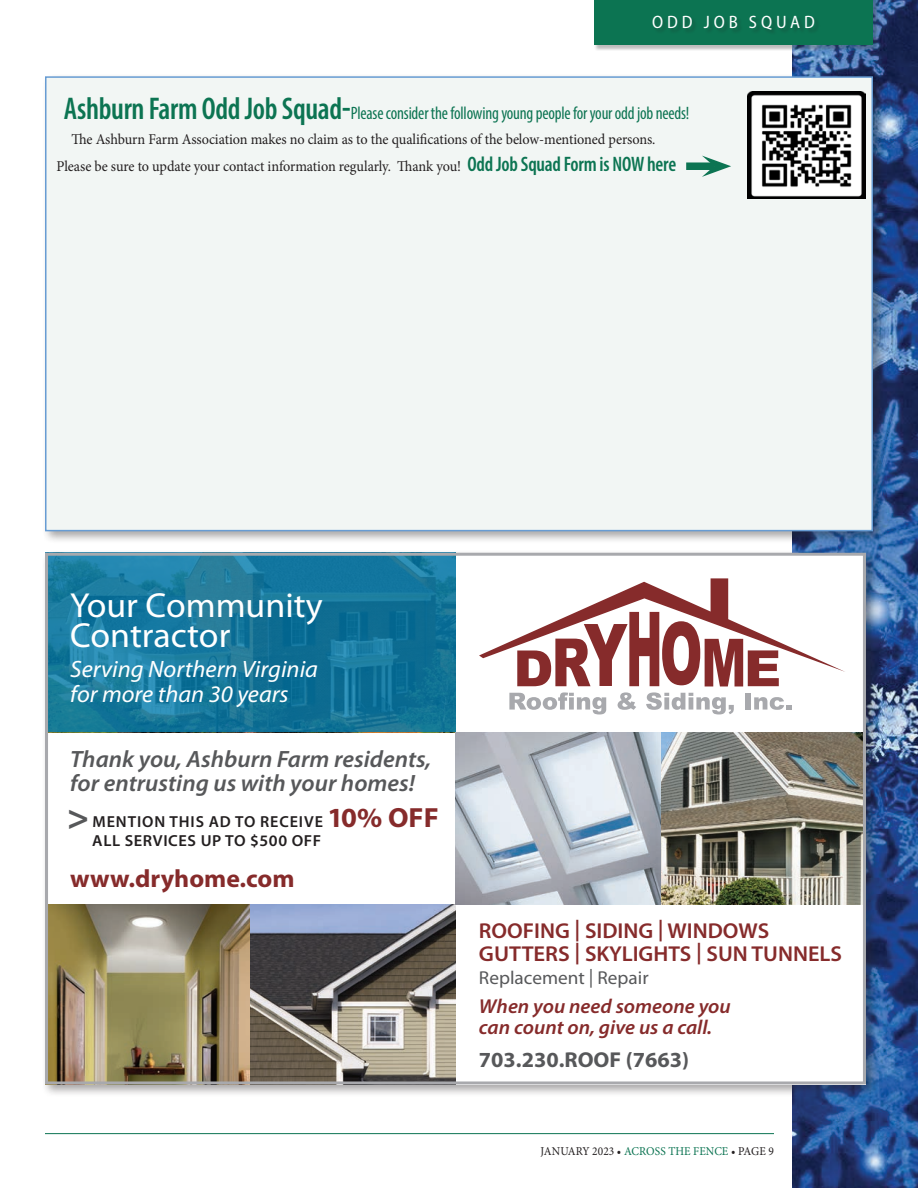
<style>
.page{position:relative;width:918px;height:1188px;background:#fff}
.page>*{position:absolute;margin:0;border:0;box-sizing:border-box;transform-origin:0 0}
.t1{font:700 36.15px "Myriad Pro";color:#57585a}
.t2{font:34.8px/30.6px "Myriad Pro";color:#fff}
.t3{font:700 25.05px "Myriad Pro";color:#862b2b}
.t4{font:italic 23.85px/25px "Myriad Pro";color:#fff}
.t5{font:italic 600 23.7px/24.6px "Myriad Pro";color:#57585a}
.t6{font:600 21.6px/23.1px "Myriad Pro";color:#862b2b}
.t7{font:700 21.6px "Myriad Pro";color:#57585a}
.t8{font:italic 600 20.1px/21.5px "Myriad Pro";color:#862b2b}
.t9{font:18.75px "Myriad Pro";color:#57585a}
.t10{font:condensed 18px "Myriad Pro";letter-spacing:-.01em;color:#0c7452;scale:.95 1}
.t11{font:semi-condensed 18px "Myriad Pro";letter-spacing:.22em;color:#fff}
.t12{font:600 16.05px/19.5px "Myriad Pro";letter-spacing:.045em;color:#231f20}
.Body_Copy{font:15px/27px "Minion Pro";letter-spacing:-.01em;color:#231f20;text-align:center;scale:.95 1}
.t13{font:12px "Minion Pro";letter-spacing:.005em;color:#231f20;scale:.95 1}
.s1{font-weight:600;font-size:31.5px}
.s2{font-weight:600;font-size:36px}
.s3{font-family:"Myriad Pro";font-weight:600;font-stretch:condensed;font-size:21px;color:#0c7452}
.s4{font-weight:700;font-size:27.75px;color:#862b2b}
.s5{color:#0c7452}
</style>
<div class="page">
<img style="left:792px;top:0;width:126px;height:1188px">
<hr style="left:45px;top:1133px;width:729px;height:1px;background:#0c7452">
<div style="left:41px;top:549px;width:838px;height:548px;background:#231f20;opacity:.4"></div>
<div style="left:45px;top:553px;width:821px;height:531px;background:#fff"></div>
<svg style="left:49px;top:557px;width:406px;height:175px;background:#16779c"></svg>
<img style="left:49px;top:905px;width:406px;height:175px">
<img style="left:455px;top:732px;width:407px;height:173px">
<div style="left:45px;top:553px;width:821px;height:531px;border:3px solid #a8a9ad"></div>
<svg style="left:509px;top:692px;width:97px;height:22px"></svg>
<svg style="left:618px;top:692px;width:18px;height:18px"></svg>
<svg style="left:646px;top:692px;width:88px;height:22px"></svg>
<div style="left:745px;top:693px;width:6px;height:17px;background:#a8a9ad"></div>
<svg style="left:754px;top:697px;width:38px;height:13px"></svg>
<svg style="left:479px;top:578px;width:366px;height:108px"></svg>
<div style="left:594px;top:0;width:285px;height:51px;background:#231f20;opacity:.3"></div>
<div style="left:594px;top:0;width:279px;height:45px;background:#0c7452"></div>
<div style="left:41px;top:73px;width:845px;height:471px;background:#231f20;opacity:.4"></div>
<div style="left:45px;top:76px;width:828px;height:455px;background:#f2f6f4;border:2px solid #679cd3"></div>
<img style="left:747px;top:92px;width:118px;height:107px">
<div style="left:686px;top:162px;width:28px;height:8px;background:#0c7452"></div>
<svg style="left:702px;top:156px;width:29px;height:21px"></svg>
<p class="t11" style="left:652px;top:11px;width:164px">ODD JOB SQUAD</p>
<p class="t10" style="left:64px;top:102px;width:660px"><span class="s1">Ashburn Farm Odd Job Squad</span><span class="s2">-</span>Please consider the following young people for your odd job needs!</p>
<p class="Body_Copy" style="left:56px;top:126px;width:654px">The Ashburn Farm Association makes no claim as to the qualifications of the below-mentioned persons.<br>Please be sure to update your contact information regularly. Thank you! <span class="s3">Odd Job Squad Form is NOW here</span></p>
<h2 class="t2" style="left:70px;top:589px;width:254px">Your Community<br>Contractor</h2>
<h3 class="t4" style="left:70px;top:656px;width:249px">Serving Northern Virginia for more than 30 years</h3>
<h3 class="t5" style="left:70px;top:746px;width:363px">Thank you, Ashburn Farm residents, for entrusting us with your homes!</h3>
<p class="t12" style="left:92px;top:811px;width:348px">MENTION THIS AD TO RECEIVE <span class="s4">10% OFF<br></span>ALL SERVICES UP TO $500 OFF</p>
<h1 class="t1" style="left:67px;top:794px;width:24px">&gt;</h1>
<h3 class="t3" style="left:70px;top:862px;width:226px">www.dryhome.com</h3>
<h3 class="t6" style="left:479px;top:918px;width:365px">ROOFING | SIDING | WINDOWS<br>GUTTERS | SKYLIGHTS | SUN TUNNELS</h3>
<p class="t9" style="left:479px;top:966px;width:171px">Replacement | Repair</p>
<h3 class="t8" style="left:479px;top:995px;width:253px">When you need someone you can count on, give us a call.</h3>
<h3 class="t7" style="left:479px;top:1045px;width:212px">703.230.ROOF (7663)</h3>
<p class="t13" style="left:541px;top:1143px;width:247px">JANUARY 2023 • <span class="s5">ACROSS THE FENCE</span> • PAGE 9</p>
</div>
